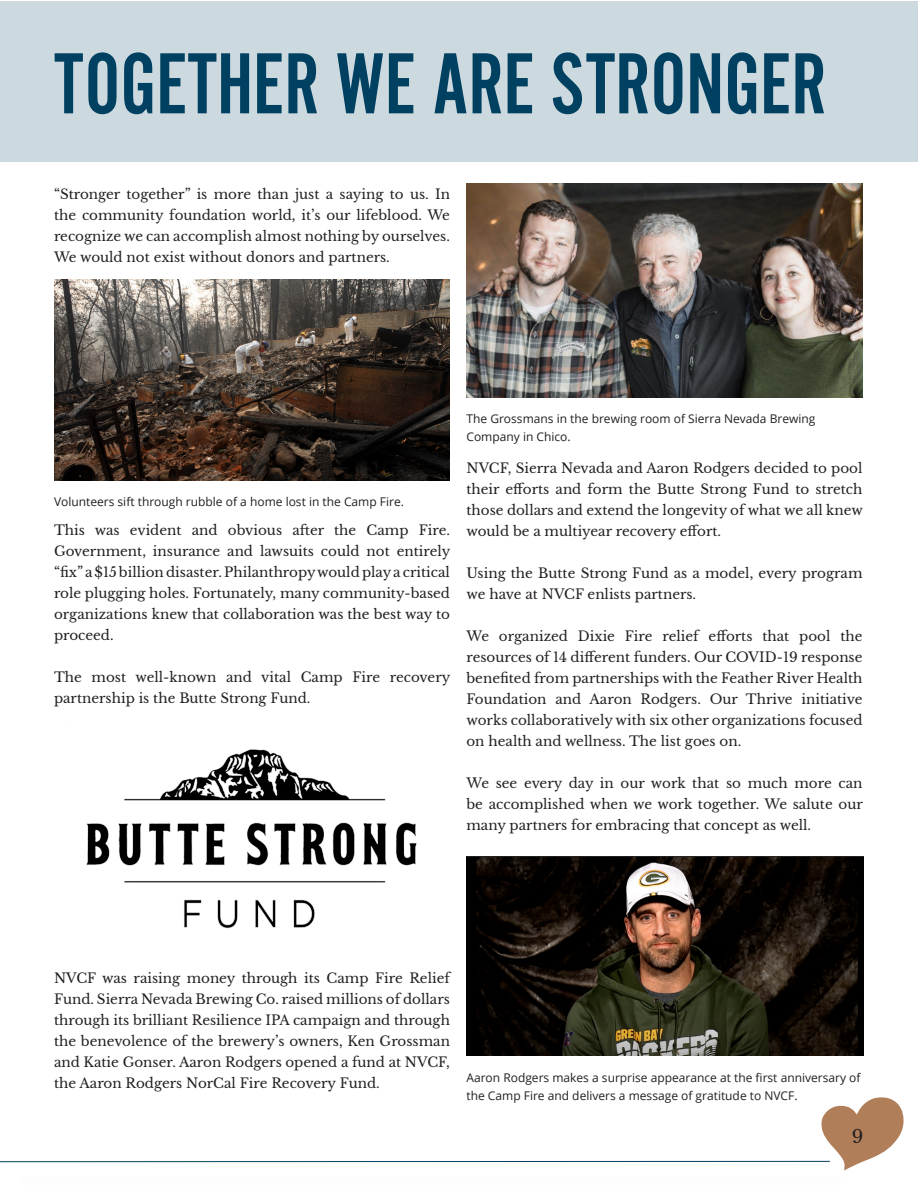
<style>
.page{position:relative;width:918px;height:1188px;background:#fff}
.page>*{position:absolute;margin:0;border:0;box-sizing:border-box;transform-origin:0 0}
.Header_Style_1{font:90px "Alternate Got No 2 D";color:#004060}
.t1{font:18px "Libre Baskerville";color:#231f20}
.Story_body{font:13.5px/21px "Libre Baskerville";color:#231f20;text-align:justify}
.Photo_caption{font:12px/18px "Open Sans";color:#231f20}
</style>
<div class="page">
<div style="left:1px;top:1px;width:917px;height:160px;background:#ccd9df"></div>
<svg style="left:54px;top:279px;width:396px;height:201px;background:#4a4039"></svg>
<img style="left:466px;top:183px;width:396px;height:214px">
<svg style="left:466px;top:856px;width:398px;height:200px;background:#251e16"></svg>
<img style="left:86px;top:749px;width:331px;height:180px">
<hr style="left:0;top:1161px;width:830px;height:1px;background:#004060">
<svg style="left:821px;top:1097px;width:83px;height:74px"></svg>
<p class="Header_Style_1" style="left:54px;top:37px;width:774px">TOGETHER WE ARE STRONGER</p>
<p class="Story_body" style="left:54px;top:183px;width:398px">“Stronger together” is more than just a saying to us. In the community foundation world, it’s our lifeblood. We recognize we can accomplish almost nothing by ourselves.<br>We would not exist without donors and partners.</p>
<p class="Photo_caption" style="left:54px;top:492px;width:351px">Volunteers sift through rubble of a home lost in the Camp Fire.</p>
<p class="Story_body" style="left:54px;top:519px;width:398px">This was evident and obvious after the Camp Fire.<br>Government, insurance and lawsuits could not entirely “fix” a $15 billion disaster. Philanthropy would play a critical role plugging holes. Fortunately, many community-based organizations knew that collaboration was the best way to proceed.</p>
<p class="Story_body" style="left:54px;top:666px;width:398px">The most well-known and vital Camp Fire recovery partnership is the Butte Strong Fund.</p>
<p class="Photo_caption" style="left:466px;top:410px;width:351px">The Grossmans in the brewing room of Sierra Nevada Brewing<br>Company in Chico.</p>
<p class="Story_body" style="left:466px;top:458px;width:398px">NVCF, Sierra Nevada and Aaron Rodgers decided to pool their efforts and form the Butte Strong Fund to stretch those dollars and extend the longevity of what we all knew would be a multiyear recovery effort.</p>
<p class="Story_body" style="left:466px;top:563px;width:397px">Using the Butte Strong Fund as a model, every program we have at NVCF enlists partners.</p>
<p class="Story_body" style="left:466px;top:626px;width:398px">We organized Dixie Fire relief efforts that pool the resources of 14 different funders. Our COVID-19 response benefited from partnerships with the Feather River Health Foundation and Aaron Rodgers. Our Thrive initiative works collaboratively with six other organizations focused on health and wellness. The list goes on.</p>
<p class="Story_body" style="left:466px;top:773px;width:398px">We see every day in our work that so much more can be accomplished when we work together. We salute our many partners for embracing that concept as well.</p>
<p class="Story_body" style="left:54px;top:967px;width:398px">NVCF was raising money through its Camp Fire Relief Fund. Sierra Nevada Brewing Co. raised millions of dollars through its brilliant Resilience IPA campaign and through the benevolence of the brewery’s owners, Ken Grossman and Katie Gonser. Aaron Rodgers opened a fund at NVCF, the Aaron Rodgers NorCal Fire Recovery Fund.</p>
<p class="Photo_caption" style="left:466px;top:1068px;width:396px">Aaron Rodgers makes a surprise appearance at the first anniversary of the Camp Fire and delivers a message of gratitude to NVCF.</p>
<h2 class="t1" style="left:852px;top:1125px;width:13px">9</h2>
</div>
